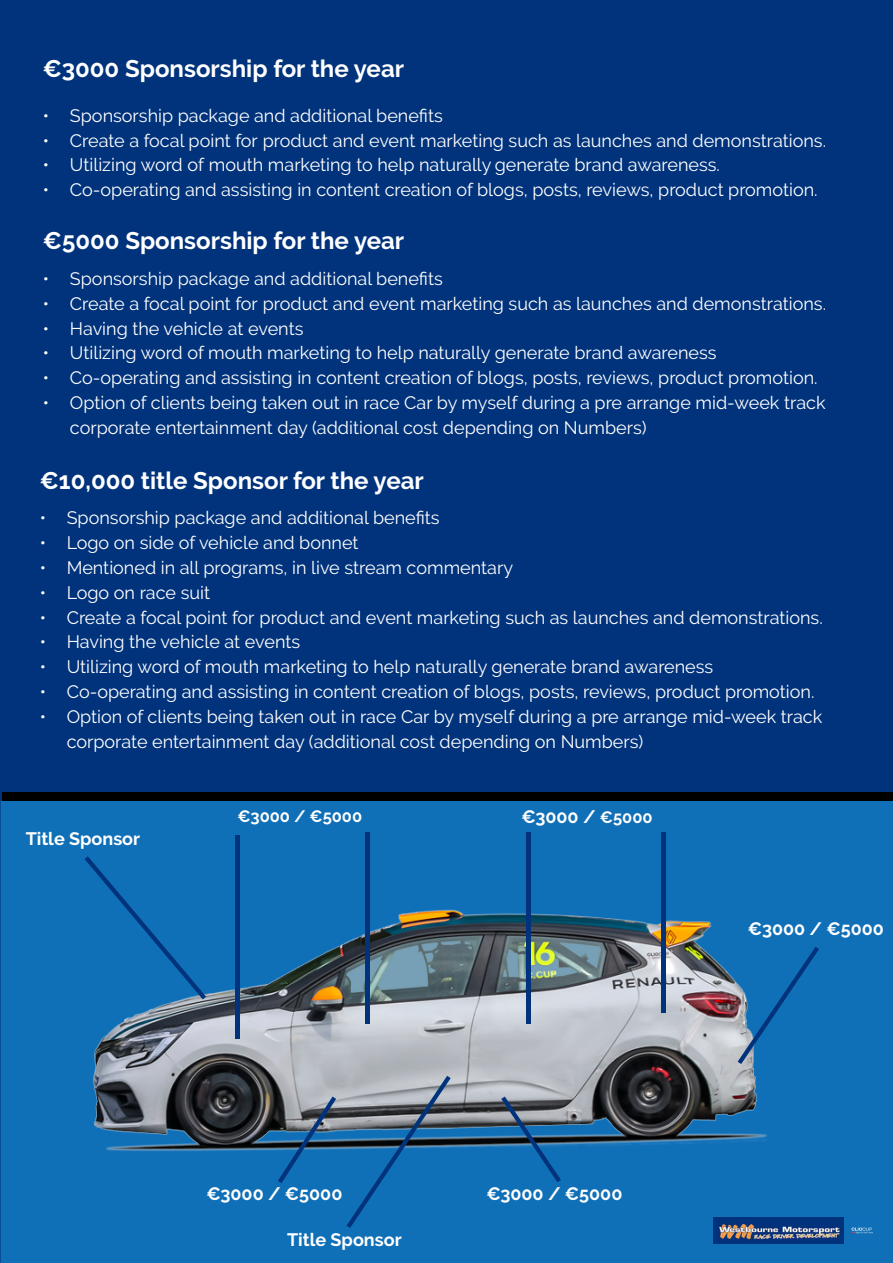
<style>
.page{position:relative;width:893px;height:1263px;background:#01337c}
.page>*{position:absolute;margin:0;border:0;box-sizing:border-box;transform-origin:0 0}
.t1{font:700 24px "Raleway";color:#fff}
.t2{font:18px/24.8px "Raleway";color:#fff}
.t3{font:700 18px "Raleway";color:#fff}
.t4{font:700 16.5px "Raleway";color:#fff}
.s1{font-size:16.5px}
</style>
<div class="page">
<div style="left:1px;top:800px;width:892px;height:463px;background:#0f6fb7"></div>
<div style="left:2px;top:792px;width:891px;height:8px;background:#000"></div>
<img style="left:93px;top:832px;width:699px;height:412px">
<svg style="left:278px;top:1096px;width:58px;height:87px"></svg>
<svg style="left:501px;top:1096px;width:60px;height:86px"></svg>
<svg style="left:85px;top:856px;width:121px;height:143px"></svg>
<svg style="left:738px;top:947px;width:81px;height:117px"></svg>
<hr style="left:235px;top:835px;width:4px;height:203px;background:#01337c">
<hr style="left:662px;top:832px;width:4px;height:181px;background:#01337c">
<hr style="left:526px;top:832px;width:4px;height:191px;background:#01337c">
<div style="left:365px;top:832px;width:5px;height:191px;background:#01337c"></div>
<svg style="left:346px;top:1076px;width:105px;height:152px"></svg>
<img style="left:851px;top:1227px;width:22px;height:7px">
<img style="left:714px;top:1218px;width:129px;height:25px">
<h1 class="t1" style="left:43px;top:55px;width:363px">€3000 Sponsorship for the year</h1>
<p class="t2" style="left:43px;top:103px;width:401px">• Sponsorship package and additional benefits</p>
<p class="t2" style="left:43px;top:128px;width:785px">• Create a focal point for product and event marketing such as launches and demonstrations.</p>
<p class="t2" style="left:43px;top:153px;width:679px">• Utilizing word of mouth marketing to help naturally generate brand awareness.</p>
<p class="t2" style="left:43px;top:177px;width:776px">• Co-operating and assisting in content creation of blogs, posts, reviews, product promotion.</p>
<h1 class="t1" style="left:43px;top:227px;width:363px">€5000 Sponsorship for the year</h1>
<p class="t2" style="left:43px;top:266px;width:401px">• Sponsorship package and additional benefits</p>
<p class="t2" style="left:43px;top:291px;width:785px">• Create a focal point for product and event marketing such as launches and demonstrations.</p>
<p class="t2" style="left:43px;top:316px;width:262px">• Having the vehicle at events</p>
<p class="t2" style="left:43px;top:341px;width:675px">• Utilizing word of mouth marketing to help naturally generate brand awareness</p>
<p class="t2" style="left:43px;top:365px;width:776px">• Co-operating and assisting in content creation of blogs, posts, reviews, product promotion.</p>
<p class="t2" style="left:70px;top:390px;width:757px;text-indent:-27px">• Option of clients being taken out in race Car by myself during a pre arrange mid-week track corporate entertainment day (additional cost depending on Numbers)</p>
<h1 class="t1" style="left:40px;top:467px;width:386px">€10,000 title Sponsor for the year</h1>
<p class="t2" style="left:40px;top:506px;width:401px">• Sponsorship package and additional benefits</p>
<p class="t2" style="left:40px;top:530px;width:320px">• Logo on side of vehicle and bonnet</p>
<p class="t2" style="left:40px;top:555px;width:475px">• Mentioned in all programs, in live stream commentary</p>
<p class="t2" style="left:40px;top:580px;width:172px">• Logo on race suit</p>
<p class="t2" style="left:40px;top:605px;width:785px">• Create a focal point for product and event marketing such as launches and demonstrations.</p>
<p class="t2" style="left:40px;top:630px;width:262px">• Having the vehicle at events</p>
<p class="t2" style="left:40px;top:654px;width:675px">• Utilizing word of mouth marketing to help naturally generate brand awareness</p>
<p class="t2" style="left:40px;top:679px;width:776px">• Co-operating and assisting in content creation of blogs, posts, reviews, product promotion.</p>
<p class="t2" style="left:67px;top:704px;width:757px;text-indent:-27px">• Option of clients being taken out in race Car by myself during a pre arrange mid-week track corporate entertainment day (additional cost depending on Numbers)</p>
<p class="t3" style="left:26px;top:828px;width:116px">Title Sponsor</p>
<p class="t4" style="left:238px;top:806px;width:126px">€3000 / €5000</p>
<p class="t3" style="left:521px;top:806px;width:133px">€3000 / <span class="s1">€5000</span></p>
<p class="t3" style="left:748px;top:918px;width:138px">€3000 / €5000</p>
<p class="t3" style="left:206px;top:1183px;width:138px">€3000 / €5000</p>
<p class="t3" style="left:287px;top:1229px;width:116px">Title Sponsor</p>
<p class="t3" style="left:486px;top:1183px;width:138px">€3000 / €5000</p>
</div>
